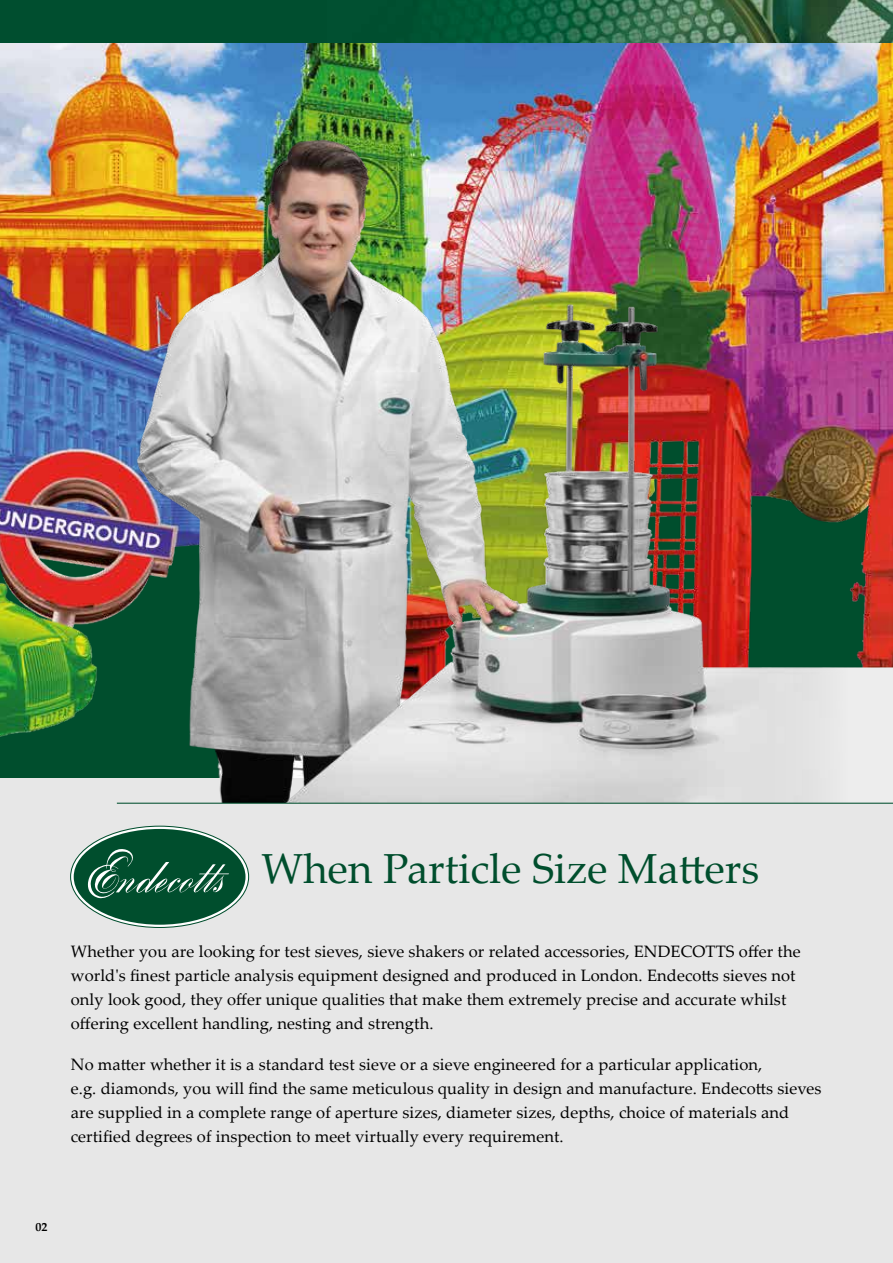
<style>
.page{position:relative;width:893px;height:1263px;background:#fff}
.page>*{position:absolute;margin:0;border:0;box-sizing:border-box;transform-origin:0 0}
.t1{font:42px "Palatino Linotype";color:#004e2d}
.t2{font:16.5px/24px "Palatino Linotype";letter-spacing:.005em;color:#000}
.t3{font:700 12px "Palatino Linotype";color:#000}
</style>
<div class="page">
<img style="left:0;top:43px;width:893px;height:27px">
<div style="left:0;top:778px;width:893px;height:485px;background:#e7e7e7"></div>
<svg style="left:71px;top:826px;width:178px;height:101px"></svg>
<div style="left:74px;top:829px;width:171px;height:96px;background:#004e2d;border-radius:50%"></div>
<svg style="left:87px;top:849px;width:142px;height:50px"></svg>
<img style="left:0;top:70px;width:893px;height:733px">
<img style="left:0;top:0;width:893px;height:43px">
<div style="left:742px;top:668px;width:107px;height:135px;background:#e1e1e1"></div>
<div style="left:849px;top:668px;width:44px;height:135px;background:#ededed"></div>
<hr style="left:117px;top:803px;width:776px;height:1px;background:#004e2d">
<h1 class="t1" style="left:261px;top:839px;width:499px">When Particle Size Matters</h1>
<p class="t2" style="left:71px;top:939px;width:731px">Whether you are looking for test sieves, sieve shakers or related accessories, ENDECOTTS offer the world's finest particle analysis equipment designed and produced in London. Endecotts sieves not only look good, they offer unique qualities that make them extremely precise and accurate whilst offering excellent handling, nesting and strength.</p>
<p class="t2" style="left:71px;top:1051px;width:752px">No matter whether it is a standard test sieve or a sieve engineered for a particular application,<br>e.g. diamonds, you will find the same meticulous quality in design and manufacture. Endecotts sieves are supplied in a complete range of aperture sizes, diameter sizes, depths, choice of materials and certified degrees of inspection to meet virtually every requirement.</p>
<p class="t3" style="left:36px;top:1218px;width:13px">02</p>
</div>
